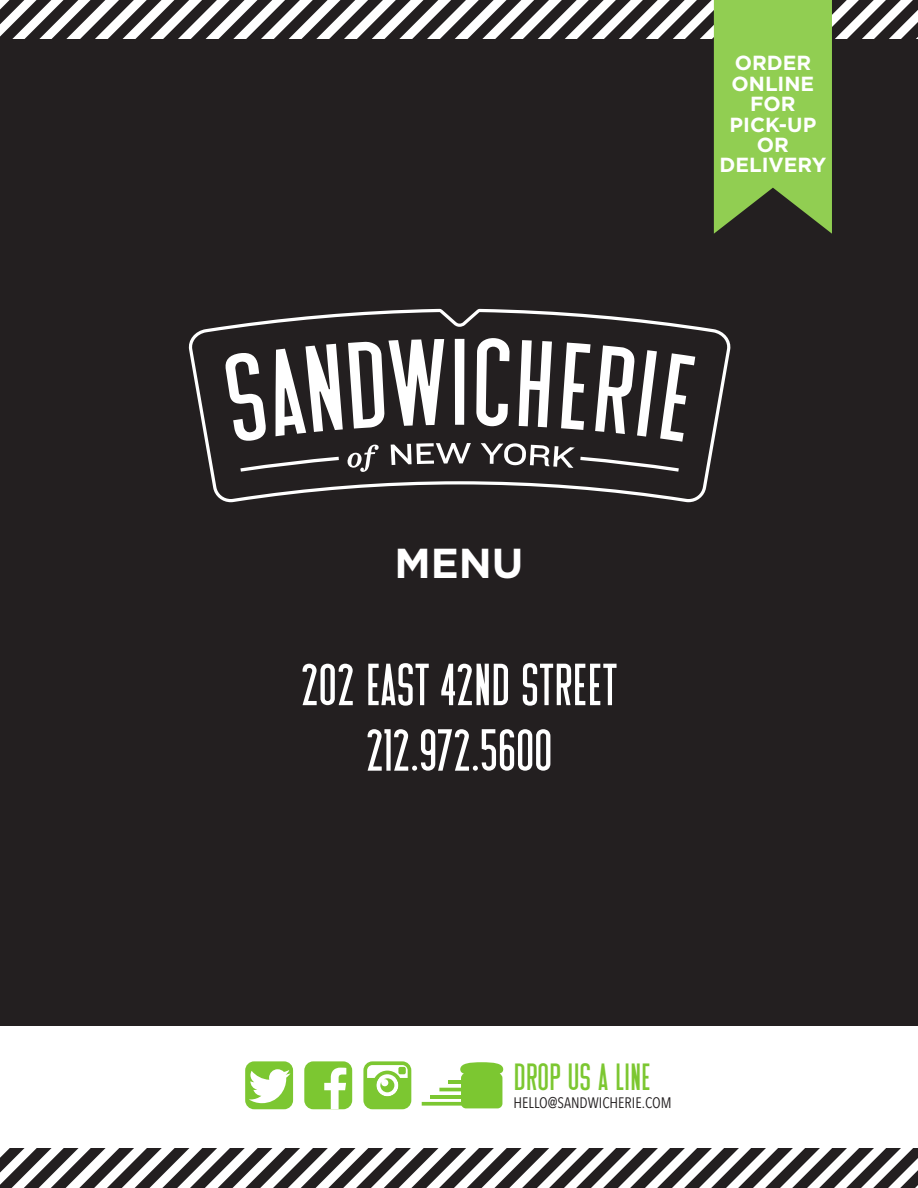
<style>
.page{position:relative;width:918px;height:1188px;background:#fff}
.page>*{position:absolute;margin:0;border:0;box-sizing:border-box;transform-origin:0 0}
.t1{font:54.6px "Lecture Hall JNL";color:#fff}
.t2{font:700 41.85px "Gotham";color:#fff}
.t3{font:34.95px "Lecture Hall JNL";color:#7cc731}
.t4{font:700 20.4px/20.4px "Gotham";color:#fff;text-align:center}
.t5{font:15.15px "Avenir Next Condensed";color:#231f20}
</style>
<div class="page">
<svg style="left:0;top:1148px;width:918px;height:40px"></svg>
<div style="left:0;top:40px;width:918px;height:986px;background:#231f20"></div>
<svg style="left:188px;top:309px;width:543px;height:193px"></svg>
<svg style="left:224px;top:338px;width:471px;height:134px"></svg>
<svg style="left:363px;top:1061px;width:48px;height:48px"></svg>
<div style="left:304px;top:1061px;width:48px;height:48px;background:#7cc731;border-radius:9px"></div>
<svg style="left:324px;top:1068px;width:22px;height:41px"></svg>
<div style="left:245px;top:1061px;width:48px;height:48px;background:#7cc731;border-radius:9px"></div>
<svg style="left:460px;top:1062px;width:43px;height:46px;background:#84ca3e"></svg>
<svg style="left:422px;top:1102px;width:42px;height:4px"></svg>
<hr style="left:431px;top:1095px;width:42px;height:4px;background:#7cc731">
<hr style="left:439px;top:1088px;width:43px;height:3px;background:#7cc731">
<hr style="left:448px;top:1081px;width:43px;height:3px;background:#7cc731">
<svg style="left:249px;top:1069px;width:41px;height:34px"></svg>
<svg style="left:0;top:0;width:918px;height:234px"></svg>
<p class="t4" style="left:719px;top:53px;width:108px">ORDER<br>ONLINE<br>FOR<br>PICK-UP<br>OR<br>DELIVERY</p>
<p class="t2" style="left:394px;top:536px;width:131px">MENU</p>
<p class="t1" style="left:301px;top:657px;width:318px">202 EAST 42ND STREET</p>
<p class="t1" style="left:366px;top:722px;width:188px">212.972.5600</p>
<p class="t3" style="left:514px;top:1059px;width:139px">DROP US A LINE</p>
<p class="t5" style="left:514px;top:1090px;width:160px">HELLO@SANDWICHERIE.COM</p>
</div>
